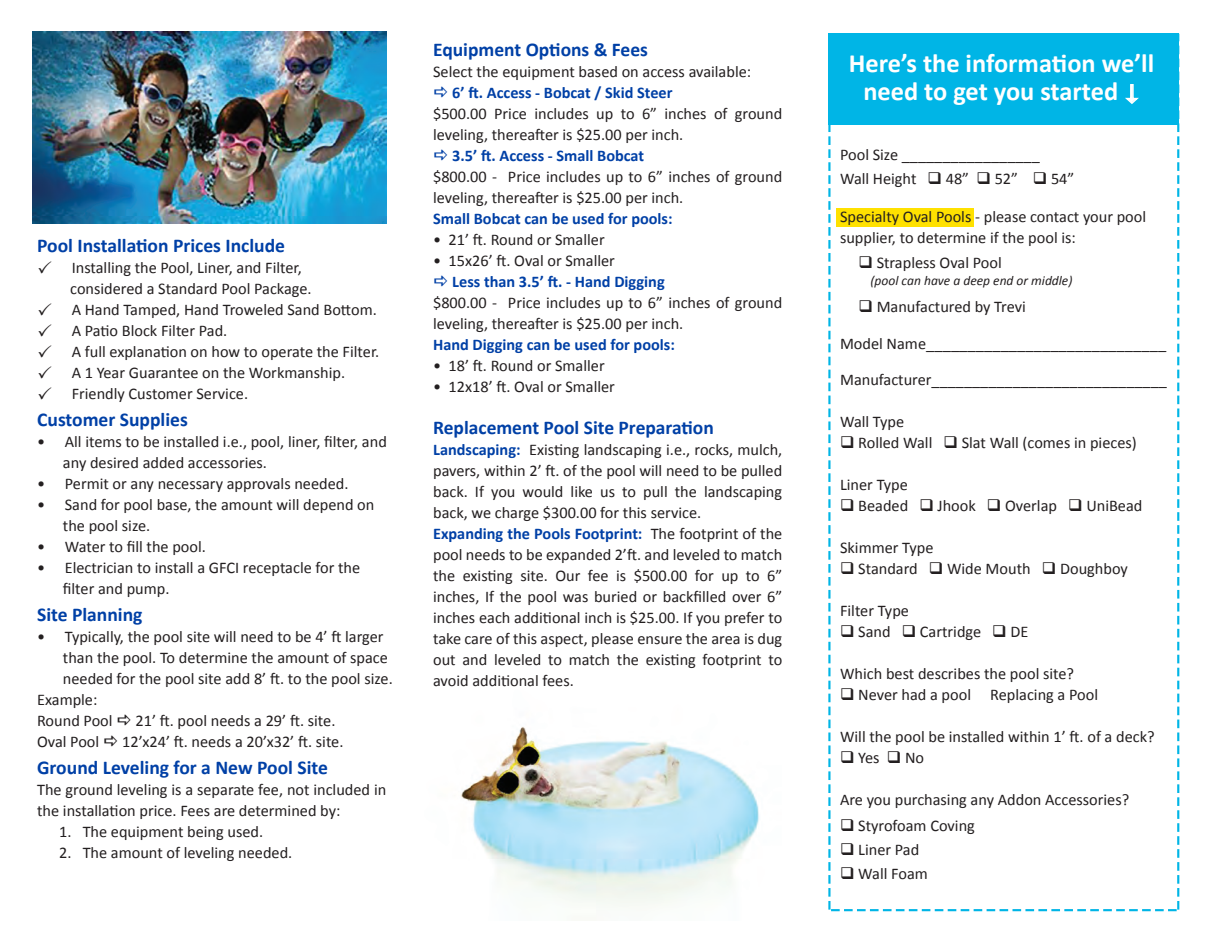
<style>
.page{position:relative;width:1215px;height:945px;background:#fff}
.page>*{position:absolute;margin:0;border:0;box-sizing:border-box;transform-origin:0 0}
.t1{font:700 26.4px/28.5px "Calibri";color:#fff}
.t2{font:700 19.5px "Calibri";color:#0040a6}
.t3{font:16.35px/21px "Calibri";color:#231f20}
.t4{font:700 16.35px "Calibri";color:#0040a6}
.t5{font:italic 13.5px "Calibri";color:#231f20}
.s1{font-weight:700;color:#0040a6}
</style>
<div class="page">
<img style="left:32px;top:32px;width:354px;height:191px">
<img style="left:460px;top:727px;width:299px;height:179px">
<svg style="left:828px;top:125px;width:351px;height:786px"></svg>
<div style="left:828px;top:34px;width:351px;height:91px;background:#00b5e6"></div>
<svg style="left:1125px;top:84px;width:14px;height:20px"></svg>
<p class="t2" style="left:37px;top:233px;width:249px">Pool Installation Prices Include</p>
<p class="t3" style="left:70px;top:257px;width:310px">Installing the Pool, Liner, and Filter,<br>considered a Standard Pool Package.<br>A Hand Tamped, Hand Troweled Sand Bottom.<br>A Patio Block Filter Pad.<br>A full explanation on how to operate the Filter.<br>A 1 Year Guarantee on the Workmanship.<br>Friendly Customer Service.</p>
<p class="t2" style="left:37px;top:407px;width:152px">Customer Supplies</p>
<p class="t3" style="left:63px;top:431px;width:325px;text-indent:-26px">• All items to be installed i.e., pool, liner, filter, and any desired added accessories.</p>
<p class="t3" style="left:37px;top:473px;width:313px">• Permit or any necessary approvals needed.</p>
<p class="t3" style="left:63px;top:494px;width:313px;text-indent:-26px">• Sand for pool base, the amount will depend on the pool size.</p>
<p class="t3" style="left:37px;top:536px;width:170px">• Water to fill the pool.</p>
<p class="t3" style="left:63px;top:557px;width:299px;text-indent:-26px">• Electrician to install a GFCI receptacle for the filter and pump.</p>
<p class="t2" style="left:37px;top:602px;width:107px">Site Planning</p>
<p class="t3" style="left:37px;top:626px;width:348px">• Typically, the pool site will need to be 4’ ft larger</p>
<p class="t3" style="left:63px;top:647px;width:327px">than the pool. To determine the amount of space</p>
<p class="t3" style="left:63px;top:668px;width:331px">needed for the pool site add 8’ ft. to the pool size.</p>
<p class="t3" style="left:37px;top:689px;width:62px">Example:</p>
<p class="t3" style="left:37px;top:710px;width:77px">Round Pool</p>
<p class="t3" style="left:136px;top:710px;width:201px">21’ ft. pool needs a 29’ ft. site.</p>
<p class="t3" style="left:37px;top:731px;width:64px">Oval Pool</p>
<p class="t3" style="left:122px;top:731px;width:223px">12’x24’ ft. needs a 20’x32’ ft. site.</p>
<p class="t2" style="left:37px;top:755px;width:292px">Ground Leveling for a New Pool Site</p>
<p class="t3" style="left:37px;top:779px;width:351px">The ground leveling is a separate fee, not included in the installation price. Fees are determined by:</p>
<p class="t3" style="left:59px;top:821px;width:205px">1. The equipment being used.</p>
<p class="t3" style="left:59px;top:842px;width:235px">2. The amount of leveling needed.</p>
<p class="t2" style="left:433px;top:37px;width:216px">Equipment Options &amp; Fees</p>
<p class="t3" style="left:433px;top:61px;width:320px">Select the equipment based on access available:</p>
<p class="t4" style="left:452px;top:82px;width:222px">6’ ft. Access - Bobcat / Skid Steer</p>
<p class="t3" style="left:433px;top:103px;width:351px">$500.00 Price includes up to 6” inches of ground leveling, thereafter is $25.00 per inch.</p>
<p class="t4" style="left:452px;top:145px;width:193px">3.5’ ft. Access - Small Bobcat</p>
<p class="t3" style="left:433px;top:166px;width:351px">$800.00 - Price includes up to 6” inches of ground leveling, thereafter is $25.00 per inch.</p>
<p class="t4" style="left:433px;top:208px;width:241px">Small Bobcat can be used for pools:</p>
<p class="t3" style="left:433px;top:229px;width:173px">• 21’ ft. Round or Smaller</p>
<p class="t3" style="left:433px;top:250px;width:183px">• 15x26’ ft. Oval or Smaller</p>
<p class="t4" style="left:452px;top:271px;width:214px">Less than 3.5’ ft. - Hand Digging</p>
<p class="t3" style="left:433px;top:292px;width:351px">$800.00 - Price includes up to 6” inches of ground leveling, thereafter is $25.00 per inch.</p>
<p class="t4" style="left:433px;top:334px;width:243px">Hand Digging can be used for pools:</p>
<p class="t3" style="left:433px;top:355px;width:173px">• 18’ ft. Round or Smaller</p>
<p class="t3" style="left:433px;top:376px;width:183px">• 12x18’ ft. Oval or Smaller</p>
<p class="t2" style="left:433px;top:415px;width:282px">Replacement Pool Site Preparation</p>
<p class="t3" style="left:433px;top:439px;width:351px"><span class="s1">Landscaping:</span> Existing landscaping i.e., rocks, mulch, pavers, within 2’ ft. of the pool will need to be pulled back. If you would like us to pull the landscaping back, we charge $300.00 for this service.<br><span class="s1">Expanding the Pools Footprint:</span> The footprint of the pool needs to be expanded 2’ft. and leveled to match the existing site. Our fee is $500.00 for up to 6” inches, If the pool was buried or backfilled over 6” inches each additional inch is $25.00. If you prefer to take care of this aspect, please ensure the area is dug out and leveled to match the existing footprint to avoid additional fees.</p>
<h1 class="t1" style="left:863px;top:49px;width:292px;text-indent:-15px">Here’s the information we’ll need to get you started</h1>
<p class="t3" style="left:840px;top:143px;width:236px;line-height:24px">Pool Size _________________<br>Wall Height ❑ 48” ❑ 52” ❑ 54”</p>
<p class="t3" style="left:840px;top:206px;width:308px">Specialty Oval Pools - please contact your pool supplier, to determine if the pool is:</p>
<p class="t3" style="left:858px;top:252px;width:145px">❑ Strapless Oval Pool</p>
<p class="t5" style="left:871px;top:271px;width:203px">(pool can have a deep end or middle)</p>
<p class="t3" style="left:858px;top:296px;width:169px">❑ Manufactured by Trevi</p>
<p class="t3" style="left:840px;top:333px;width:328px">Model Name_____________________________</p>
<p class="t3" style="left:840px;top:369px;width:328px">Manufacturer_____________________________</p>
<p class="t3" style="left:840px;top:411px;width:66px">Wall Type</p>
<p class="t3" style="left:840px;top:432px;width:298px">❑ Rolled Wall ❑ Slat Wall (comes in pieces)</p>
<p class="t3" style="left:840px;top:474px;width:69px">Liner Type</p>
<p class="t3" style="left:840px;top:495px;width:304px">❑ Beaded ❑ Jhook ❑ Overlap ❑ UniBead</p>
<p class="t3" style="left:840px;top:537px;width:95px">Skimmer Type</p>
<p class="t3" style="left:840px;top:558px;width:289px">❑ Standard ❑ Wide Mouth ❑ Doughboy</p>
<p class="t3" style="left:840px;top:600px;width:70px">Filter Type</p>
<p class="t3" style="left:840px;top:621px;width:190px">❑ Sand ❑ Cartridge ❑ DE</p>
<p class="t3" style="left:840px;top:663px;width:236px">Which best describes the pool site?</p>
<p class="t3" style="left:840px;top:684px;width:260px">❑ Never had a pool Replacing a Pool</p>
<p class="t3" style="left:840px;top:726px;width:316px">Will the pool be installed within 1’ ft. of a deck?</p>
<p class="t3" style="left:840px;top:747px;width:86px">❑ Yes ❑ No</p>
<p class="t3" style="left:840px;top:789px;width:291px">Are you purchasing any Addon Accessories?</p>
<p class="t3" style="left:840px;top:815px;width:136px">❑ Styrofoam Coving</p>
<p class="t3" style="left:840px;top:839px;width:81px">❑ Liner Pad</p>
<p class="t3" style="left:840px;top:863px;width:89px">❑ Wall Foam</p>
</div>
